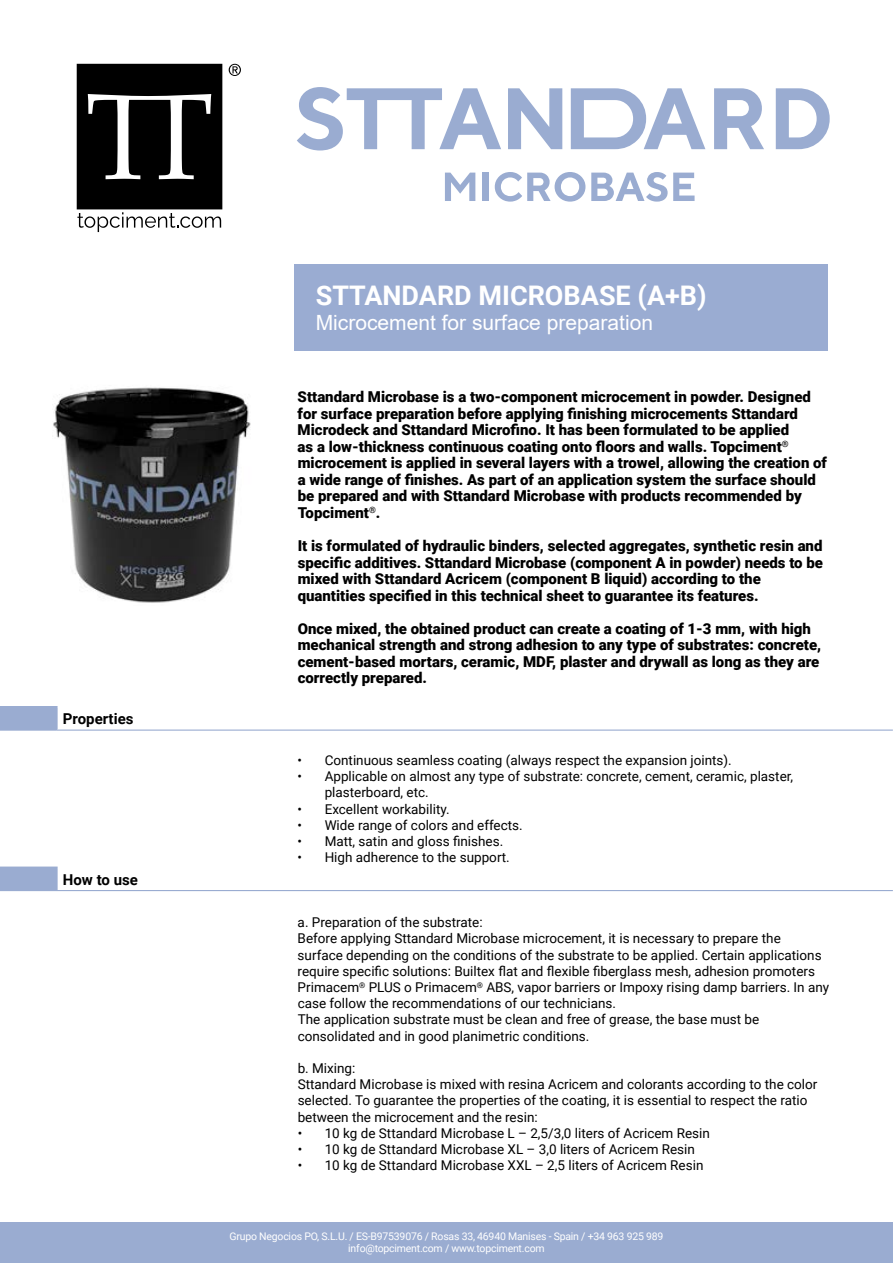
<style>
.page{position:relative;width:893px;height:1263px;background:#fff}
.page>*{position:absolute;margin:0;border:0;box-sizing:border-box;transform-origin:0 0}
.t1{font:700 27px "Roboto";color:#fff}
.t2{font:21px "Arial";color:#fff}
.t3{font:900 15px/16.5px "Roboto";color:#000}
.t4{font:700 15px "Roboto";color:#000}
.t5{font:13.5px/16.2px "Roboto";color:#000}
.t6{font:10.5px/12px "Roboto";letter-spacing:-.02em;color:#fff;text-align:center}
</style>
<div class="page">
<div style="left:0;top:1222px;width:893px;height:41px;background:#9aacd1"></div>
<img style="left:53px;top:387px;width:198px;height:216px">
<svg style="left:77px;top:64px;width:145px;height:168px"></svg>
<svg style="left:229px;top:64px;width:12px;height:12px"></svg>
<svg style="left:445px;top:173px;width:30px;height:28px"></svg>
<div style="left:483px;top:173px;width:6px;height:28px;background:#9aacd1"></div>
<svg style="left:495px;top:172px;width:90px;height:30px"></svg>
<svg style="left:591px;top:172px;width:104px;height:30px"></svg>
<svg style="left:297px;top:87px;width:204px;height:63px"></svg>
<svg style="left:508px;top:88px;width:54px;height:61px"></svg>
<svg style="left:571px;top:88px;width:134px;height:61px"></svg>
<svg style="left:714px;top:88px;width:50px;height:61px"></svg>
<svg style="left:776px;top:88px;width:54px;height:61px"></svg>
<div style="left:1px;top:707px;width:56px;height:23px;background:#9aacd1"></div>
<hr style="left:57px;top:729px;width:836px;height:2px;background:#9aacd1">
<hr style="left:0;top:706px;width:58px;height:2px;background:#9aacd1">
<hr style="left:0;top:708px;width:2px;height:21px;background:#9aacd1">
<hr style="left:56px;top:708px;width:2px;height:21px;background:#9aacd1">
<hr style="left:0;top:729px;width:57px;height:2px;background:#9aacd1">
<div style="left:1px;top:867px;width:56px;height:23px;background:#9aacd1"></div>
<hr style="left:57px;top:890px;width:836px;height:1px;background:#9aacd1">
<hr style="left:0;top:866px;width:58px;height:2px;background:#9aacd1">
<hr style="left:0;top:868px;width:2px;height:22px;background:#9aacd1">
<hr style="left:56px;top:868px;width:2px;height:22px;background:#9aacd1">
<hr style="left:0;top:890px;width:57px;height:1px;background:#9aacd1">
<div style="left:294px;top:264px;width:534px;height:87px;background:#9aacd2"></div>
<p class="t4" style="left:63px;top:708px;width:72px">Properties</p>
<p class="t4" style="left:63px;top:869px;width:77px">How to use</p>
<h1 class="t1" style="left:316px;top:277px;width:392px">STTANDARD MICROBASE (A+B)</h1>
<h2 class="t2" style="left:316px;top:308px;width:339px">Microcement for surface preparation</h2>
<p class="t3" style="left:298px;top:388px;width:531px">Sttandard Microbase is a two-component microcement in powder. Designed for surface preparation before applying finishing microcements Sttandard Microdeck and Sttandard Microfino. It has been formulated to be applied<br>as a low-thickness continuous coating onto floors and walls. Topciment<sup>® </sup>microcement is applied in several layers with a trowel, allowing the creation of a wide range of finishes. As part of an application system the surface should be prepared and with Sttandard Microbase with products recommended by Topciment<sup>®</sup>.</p>
<p class="t3" style="left:298px;top:537px;width:527px">It is formulated of hydraulic binders, selected aggregates, synthetic resin and specific additives. Sttandard Microbase (component A in powder) needs to be mixed with Sttandard Acricem (component B liquid) according to the quantities specified in this technical sheet to guarantee its features.</p>
<p class="t3" style="left:298px;top:619px;width:525px">Once mixed, the obtained product can create a coating of 1-3 mm, with high mechanical strength and strong adhesion to any type of substrates: concrete, cement-based mortars, ceramic, MDF, plaster and drywall as long as they are correctly prepared.</p>
<p class="t5" style="left:298px;top:751px;width:436px">• Continuous seamless coating (always respect the expansion joints).</p>
<p class="t5" style="left:325px;top:768px;width:470px;text-indent:-27px">• Applicable on almost any type of substrate: concrete, cement, ceramic, plaster, plasterboard, etc.</p>
<p class="t5" style="left:298px;top:800px;width:153px">• Excellent workability.</p>
<p class="t5" style="left:298px;top:816px;width:227px">• Wide range of colors and effects.</p>
<p class="t5" style="left:298px;top:832px;width:207px">• Matt, satin and gloss finishes.</p>
<p class="t5" style="left:298px;top:849px;width:214px">• High adherence to the support.</p>
<p class="t5" style="left:298px;top:914px;width:533px">a. Preparation of the substrate:<br>Before applying Sttandard Microbase microcement, it is necessary to prepare the surface depending on the conditions of the substrate to be applied. Certain applications require specific solutions: Builtex flat and flexible fiberglass mesh, adhesion promoters Primacem<sup>®</sup> PLUS o Primacem<sup>®</sup> ABS, vapor barriers or Impoxy rising damp barriers. In any case follow the recommendations of our technicians.<br>The application substrate must be clean and free of grease, the base must be consolidated and in good planimetric conditions.</p>
<p class="t5" style="left:298px;top:1060px;width:521px">b. Mixing:<br>Sttandard Microbase is mixed with resina Acricem and colorants according to the color selected. To guarantee the properties of the coating, it is essential to respect the ratio between the microcement and the resin:</p>
<p class="t5" style="left:298px;top:1124px;width:414px">• 10 kg de Sttandard Microbase L – 2,5/3,0 liters of Acricem Resin</p>
<p class="t5" style="left:298px;top:1141px;width:399px">• 10 kg de Sttandard Microbase XL – 3,0 liters of Acricem Resin</p>
<p class="t5" style="left:298px;top:1157px;width:407px">• 10 kg de Sttandard Microbase XXL – 2,5 liters of Acricem Resin</p>
<p class="t6" style="left:230px;top:1230px;width:435px">Grupo Negocios PO, S.L.U. / ES-B97539076 / Rosas 33, 46940 Manises - Spain / +34 963 925 989 info@topciment.com / www.topciment.com</p>
</div>
